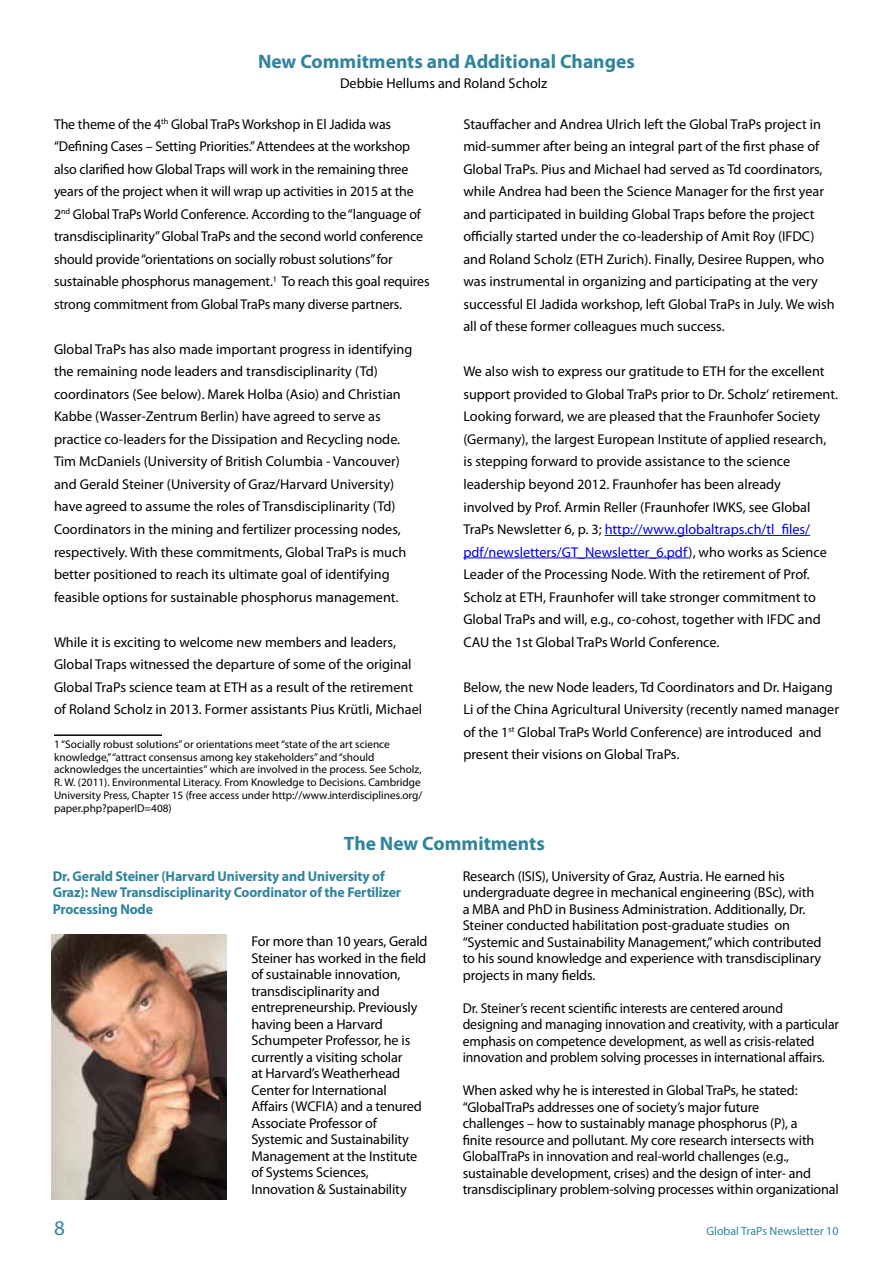
<style>
.page{position:relative;width:893px;height:1263px;background:#fff}
.page>*{position:absolute;margin:0;border:0;box-sizing:border-box;transform-origin:0 0}
.t1{font:21px "Myriad Pro";color:#31849b}
.t2{font:700 19.5px "Myriad Pro";color:#31849b}
.t3{font:14.25px/22.5px "Myriad Pro";letter-spacing:-.005em;color:#000}
.t4{font:14.25px/16.5px "Myriad Pro";letter-spacing:-.005em;color:#000;scale:.96 1}
.t5{font:700 14.25px/16.5px "Myriad Pro";letter-spacing:-.01em;color:#31849b}
.t6{font:12px "Myriad Pro";color:#31849b}
.t7{font:11.25px/12.8px "Myriad Pro";color:#000}
.s1{color:#0000f1}
</style>
<div class="page">
<hr style="left:54px;top:734px;width:108px;height:2px;background:#000">
<hr style="left:605px;top:535px;width:205px;height:1px;background:#0000f1">
<hr style="left:463px;top:557px;width:226px;height:1px;background:#0000f1">
<img style="left:51px;top:935px;width:176px;height:264px">
<h2 class="t2" style="left:258px;top:49px;width:378px">New Commitments and Additional Changes</h2>
<p class="t3" style="left:340px;top:72px;width:209px">Debbie Hellums and Roland Scholz</p>
<p class="t3" style="left:54px;top:113px;width:377px">The theme of the 4<sup>th</sup> Global TraPs Workshop in El Jadida was “Defining Cases – Setting Priorities.” Attendees at the workshop also clarified how Global Traps will work in the remaining three years of the project when it will wrap up activities in 2015 at the 2<sup>nd</sup> Global TraPs World Conference. According to the “language of transdisciplinarity” Global TraPs and the second world conference should provide “orientations on socially robust solutions” for sustainable phosphorus management.<sup>1</sup> To reach this goal requires strong commitment from Global TraPs many diverse partners.</p>
<p class="t3" style="left:54px;top:338px;width:360px">Global TraPs has also made important progress in identifying the remaining node leaders and transdisciplinarity (Td) coordinators (See below). Marek Holba (Asio) and Christian Kabbe (Wasser-Zentrum Berlin) have agreed to serve as practice co-leaders for the Dissipation and Recycling node.<br>Tim McDaniels (University of British Columbia - Vancouver) and Gerald Steiner (University of Graz/Harvard University) have agreed to assume the roles of Transdisciplinarity (Td)<br>Coordinators in the mining and fertilizer processing nodes, respectively. With these commitments, Global TraPs is much better positioned to reach its ultimate goal of identifying feasible options for sustainable phosphorus management.</p>
<p class="t3" style="left:54px;top:630px;width:370px">While it is exciting to welcome new members and leaders, Global Traps witnessed the departure of some of the original Global TraPs science team at ETH as a result of the retirement of Roland Scholz in 2013. Former assistants Pius Krütli, Michael</p>
<p class="t7" style="left:54px;top:738px;width:370px">1 “Socially robust solutions” or orientations meet “state of the art science knowledge,” “attract consensus among key stakeholders” and “should acknowledges the uncertainties“ which are involved in the process. See Scholz, R. W. (2011). Environmental Literacy. From Knowledge to Decisions. Cambridge University Press, Chapter 15 (free access under http://www.interdisciplines.org/ paper.php?paperID=408)</p>
<p class="t3" style="left:463px;top:113px;width:373px">Stauffacher and Andrea Ulrich left the Global TraPs project in mid-summer after being an integral part of the first phase of Global TraPs. Pius and Michael had served as Td coordinators, while Andrea had been the Science Manager for the first year and participated in building Global Traps before the project officially started under the co-leadership of Amit Roy (IFDC) and Roland Scholz (ETH Zurich). Finally, Desiree Ruppen, who was instrumental in organizing and participating at the very successful El Jadida workshop, left Global TraPs in July. We wish all of these former colleagues much success.</p>
<p class="t3" style="left:463px;top:360px;width:376px">We also wish to express our gratitude to ETH for the excellent support provided to Global TraPs prior to Dr. Scholz‘ retirement.<br>Looking forward, we are pleased that the Fraunhofer Society (Germany), the largest European Institute of applied research, is stepping forward to provide assistance to the science leadership beyond 2012. Fraunhofer has been already<br>involved by Prof. Armin Reller (Fraunhofer IWKS, see Global TraPs Newsletter 6, p. 3; <span class="s1">http://www.globaltraps.ch/tl_files/ pdf/newsletters/GT_Newsletter_6.pdf</span>), who works as Science Leader of the Processing Node. With the retirement of Prof.<br>Scholz at ETH, Fraunhofer will take stronger commitment to Global TraPs and will, e.g., co-cohost, together with IFDC and CAU the 1st Global TraPs World Conference.</p>
<p class="t3" style="left:463px;top:675px;width:377px">Below, the new Node leaders, Td Coordinators and Dr. Haigang Li of the China Agricultural University (recently named manager of the 1<sup>st</sup> Global TraPs World Conference) are introduced and present their visions on Global TraPs.</p>
<h2 class="t2" style="left:344px;top:831px;width:202px">The New Commitments</h2>
<p class="t5" style="left:53px;top:867px;width:350px">Dr. Gerald Steiner (Harvard University and University of<br>Graz): New Transdisciplinarity Coordinator of the Fertilizer<br>Processing Node</p>
<p class="t3" style="left:251px;top:933px;width:178px;line-height:16.5px">For more than 10 years, Gerald<br>Steiner has worked in the field of sustainable innovation, transdisciplinarity and entrepreneurship. Previously having been a Harvard<br>Schumpeter Professor, he is currently a visiting scholar<br>at Harvard’s Weatherhead<br>Center for International<br>Affairs (WCFIA) and a tenured<br>Associate Professor of<br>Systemic and Sustainability<br>Management at the Institute of Systems Sciences,<br>Innovation &amp; Sustainability</p>
<p class="t3" style="left:463px;top:868px;width:360px;line-height:16.5px">Research (ISIS), University of Graz, Austria. He earned his undergraduate degree in mechanical engineering (BSc), with a MBA and PhD in Business Administration. Additionally, Dr.<br>Steiner conducted habilitation post-graduate studies on “Systemic and Sustainability Management,” which contributed to his sound knowledge and experience with transdisciplinary projects in many fields.</p>
<p class="t4" style="left:463px;top:999px;width:393px">Dr. Steiner’s recent scientific interests are centered around designing and managing innovation and creativity, with a particular emphasis on competence development, as well as crisis-related innovation and problem solving processes in international affairs.</p>
<p class="t3" style="left:463px;top:1082px;width:378px;line-height:16.5px">When asked why he is interested in Global TraPs, he stated: “GlobalTraPs addresses one of society’s major future<br>challenges – how to sustainably manage phosphorus (P), a<br>finite resource and pollutant. My core research intersects with GlobalTraPs in innovation and real-world challenges (e.g., sustainable development, crises) and the design of inter- and transdisciplinary problem-solving processes within organizational</p>
<h1 class="t1" style="left:54px;top:1214px;width:12px">8</h1>
<p class="t6" style="left:706px;top:1223px;width:134px">Global TraPs Newsletter 10</p>
</div>
